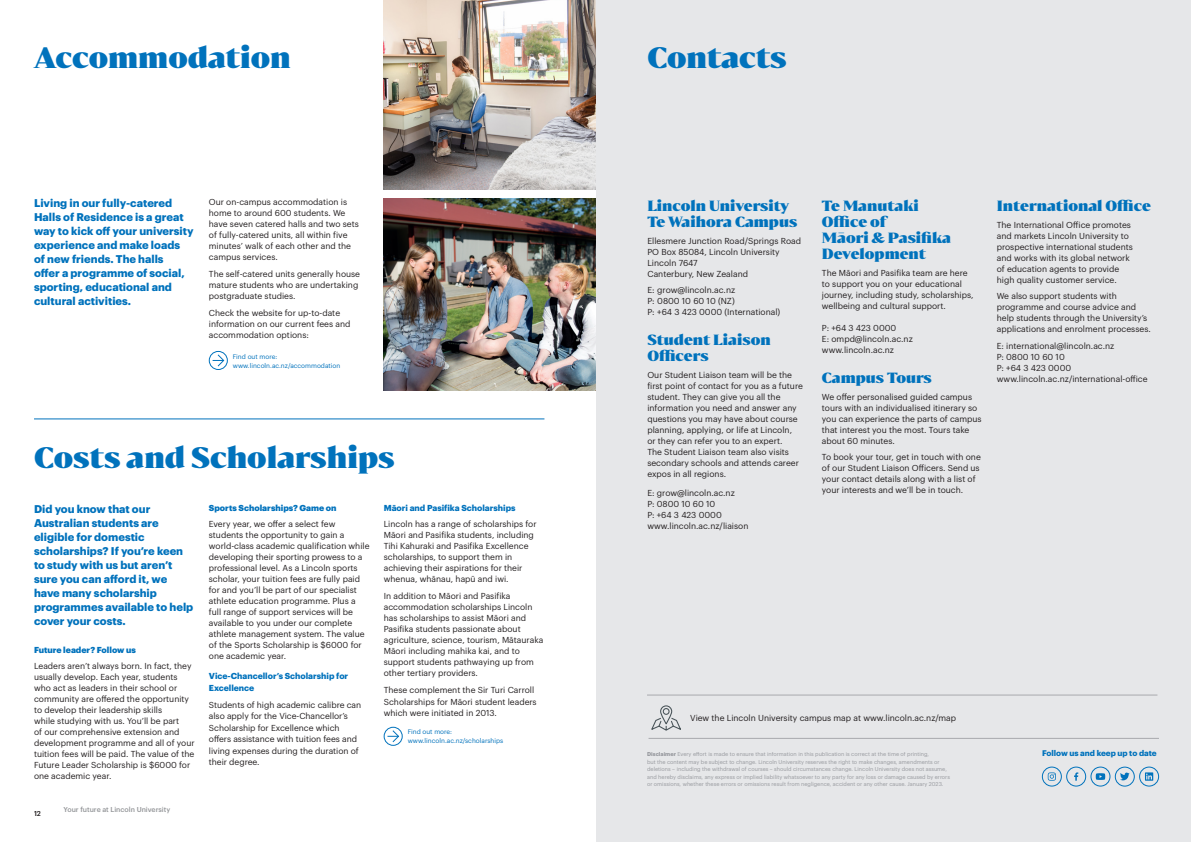
<style>
.page{position:relative;width:1191px;height:842px;background:#fff}
.page>*{position:absolute;margin:0;border:0;box-sizing:border-box;transform-origin:0 0}
.Main_Section_header{font:900 28px "Bw Darius";color:#0072bc}
.Heading_L1_28pt_34pt{font:900 28px "Bw Darius";color:#0072bc}
.Heading_L1_28pt_34pt-2{font:900 14px/16px "Bw Darius";color:#0072bc}
.Introduciton_11_14_B{font:700 11px/14px "Graphik";color:#0072bc}
.Body_Text_8_5_11_HAL{font:8.5px/11px "Graphik";color:#231f20}
.Body_Text_Half-Space{font:8.5px/11px "Graphik";color:#231f20}
.Body_Text_8_5pt_11pt{font:8.5px/11px "Graphik";color:#231f20}
.Subheading_L1{font:700 8.5px/11.5px "Graphik";color:#0072bc}
.Subheading_8_5_11_Bl{font:900 8.5px "Graphik";color:#0072bc}
.Subheading_L1-2{font:700 8px "Graphik";color:#0072bc}
.t1{font:500 7px "Graphik";color:#939598}
.t2{font:500 7px "Graphik";color:#231f20}
.Small_Body_Text{font:6.5px "Graphik";color:#0072bc}
.t3{font:5.5px/7.5px "Graphik";color:#a8a9ad}
.s1{font-weight:700}
</style>
<div class="page">
<div style="left:209px;top:351px;width:19px;height:19px;border:1px solid #0072bc;border-radius:50%"></div>
<svg style="left:213px;top:354px;width:12px;height:13px"></svg>
<img style="left:384px;top:198px;width:211px;height:193px">
<hr style="left:34px;top:418px;width:510px;height:1px;background:#0072bc">
<div style="left:384px;top:727px;width:18px;height:19px;border:1px solid #0072bc;border-radius:50%"></div>
<svg style="left:387px;top:730px;width:12px;height:13px"></svg>
<img style="left:384px;top:0;width:211px;height:190px">
<div style="left:596px;top:0;width:595px;height:842px;background:#e6e7e9"></div>
<hr style="left:648px;top:738px;width:511px;height:1px;background:#a8a9ad">
<div style="left:1066px;top:767px;width:20px;height:19px;border:1px solid #0072bc;border-radius:50%"></div>
<svg style="left:1074px;top:772px;width:4px;height:9px"></svg>
<div style="left:1042px;top:767px;width:19px;height:19px;border:1px solid #0072bc;border-radius:50%"></div>
<svg style="left:1047px;top:772px;width:9px;height:9px"></svg>
<div style="left:1115px;top:767px;width:19px;height:19px;border:1px solid #0072bc;border-radius:50%"></div>
<svg style="left:1120px;top:772px;width:9px;height:8px"></svg>
<div style="left:1090px;top:767px;width:20px;height:19px;border:1px solid #0072bc;border-radius:50%"></div>
<svg style="left:1095px;top:773px;width:10px;height:7px"></svg>
<div style="left:1139px;top:767px;width:20px;height:19px;border:1px solid #0072bc;border-radius:50%"></div>
<svg style="left:1145px;top:772px;width:8px;height:9px"></svg>
<hr style="left:647px;top:695px;width:510px;height:1px;background:#a8a9ad">
<svg style="left:651px;top:705px;width:30px;height:26px"></svg>
<p class="Main_Section_header" style="left:34px;top:38px;width:258px">Accommodation</p>
<p class="Introduciton_11_14_B" style="left:34px;top:195px;width:161px">Living in our fully-catered<br>Halls of Residence is a great way to kick off your university experience and make loads of new friends. The halls<br>offer a programme of social, sporting, educational and cultural activities.</p>
<p class="Body_Text_8_5_11_HAL" style="left:209px;top:196px;width:151px">Our on-campus accommodation is home to around 600 students. We have seven catered halls and two sets of fully-catered units, all within five minutes’ walk of each other and the campus services.</p>
<p class="Body_Text_8_5_11_HAL" style="left:209px;top:268px;width:153px">The self-catered units generally house mature students who are undertaking postgraduate studies.</p>
<p class="Body_Text_8_5_11_HAL" style="left:209px;top:306px;width:143px">Check the website for up-to-date information on our current fees and accommodation options:</p>
<p class="Small_Body_Text" style="left:233px;top:351px;width:46px">Find out more:</p>
<p class="Small_Body_Text" style="left:233px;top:360px;width:109px">www.lincoln.ac.nz/accommodation</p>
<p class="Main_Section_header" style="left:34px;top:438px;width:362px">Costs and Scholarships</p>
<p class="Introduciton_11_14_B" style="left:34px;top:501px;width:161px">Did you know that our<br>Australian students are eligible for domestic scholarships? If you’re keen to study with us but aren’t sure you can afford it, we have many scholarship programmes available to help cover your costs.</p>
<p class="Subheading_8_5_11_Bl" style="left:34px;top:643px;width:103px">Future leader? Follow us</p>
<p class="Body_Text_8_5_11_HAL" style="left:34px;top:660px;width:162px">Leaders aren’t always born. In fact, they usually develop. Each year, students who act as leaders in their school or community are offered the opportunity to develop their leadership skills<br>while studying with us. You’ll be part<br>of our comprehensive extension and development programme and all of your tuition fees will be paid. The value of the Future Leader Scholarship is $6000 for one academic year.</p>
<p class="t2" style="left:34px;top:809px;width:8px">12</p>
<p class="t1" style="left:64px;top:804px;width:108px">Your future at Lincoln University</p>
<p class="Subheading_8_5_11_Bl" style="left:209px;top:501px;width:129px">Sports Scholarships? Game on</p>
<p class="Body_Text_8_5_11_HAL" style="left:209px;top:518px;width:162px">Every year, we offer a select few students the opportunity to gain a world-class academic qualification while developing their sporting prowess to a professional level. As a Lincoln sports scholar, your tuition fees are fully paid for and you’ll be part of our specialist athlete education programme. Plus a full range of support services will be available to you under our complete athlete management system. The value of the Sports Scholarship is $6000 for one academic year.</p>
<p class="Subheading_L1" style="left:209px;top:670px;width:141px">Vice-Chancellor’s Scholarship for<br>Excellence</p>
<p class="Body_Text_Half-Space" style="left:209px;top:698px;width:154px;line-height:11.5px">Students of high academic calibre can also apply for the Vice-Chancellor’s Scholarship for Excellence which offers assistance with tuition fees and living expenses during the duration of their degree.</p>
<p class="Subheading_L1" style="left:384px;top:501px;width:133px">Māori and Pasifika Scholarships</p>
<p class="Body_Text_Half-Space" style="left:384px;top:518px;width:154px">Lincoln has a range of scholarships for Māori and Pasifika students, including Tihi Kahuraki and Pasifika Excellence scholarships, to support them in achieving their aspirations for their whenua, whānau, hapū and iwi.</p>
<p class="Body_Text_Half-Space" style="left:384px;top:590px;width:161px">In addition to Māori and Pasifika accommodation scholarships Lincoln has scholarships to assist Māori and Pasifika students passionate about agriculture, science, tourism, Mātauraka Māori including mahika kai, and to support students pathwaying up from other tertiary providers.</p>
<p class="Body_Text_8_5pt_11pt" style="left:384px;top:683px;width:154px;line-height:11.5px">These complement the Sir Turi Carroll<br>Scholarships for Māori student leaders which were initiated in 2013.</p>
<p class="Small_Body_Text" style="left:408px;top:727px;width:46px">Find out more:</p>
<p class="Small_Body_Text" style="left:408px;top:736px;width:97px">www.lincoln.ac.nz/scholarships</p>
<p class="Heading_L1_28pt_34pt" style="left:647px;top:38px;width:141px">Contacts</p>
<p class="Heading_L1_28pt_34pt-2" style="left:647px;top:197px;width:151px">Lincoln University<br>Te Waihora Campus</p>
<p class="Body_Text_8_5pt_11pt" style="left:647px;top:234px;width:155px">Ellesmere Junction Road/Springs Road</p>
<p class="Body_Text_8_5pt_11pt" style="left:647px;top:245px;width:134px">PO Box 85084, Lincoln University</p>
<p class="Body_Text_8_5pt_11pt" style="left:647px;top:256px;width:52px">Lincoln 7647</p>
<p class="Body_Text_8_5pt_11pt" style="left:647px;top:267px;width:102px">Canterbury, New Zealand</p>
<p class="Body_Text_8_5pt_11pt" style="left:647px;top:284px;width:89px">E: grow@lincoln.ac.nz</p>
<p class="Body_Text_8_5pt_11pt" style="left:647px;top:295px;width:89px">P: 0800 10 60 10 (NZ)</p>
<p class="Body_Text_8_5pt_11pt" style="left:647px;top:306px;width:134px">P: +64 3 423 0000 (International)</p>
<p class="Heading_L1_28pt_34pt-2" style="left:647px;top:331px;width:125px">Student Liaison<br>Officers</p>
<p class="Body_Text_8_5pt_11pt" style="left:647px;top:368px;width:157px">Our Student Liaison team will be the first point of contact for you as a future student. They can give you all the information you need and answer any questions you may have about course planning, applying, or life at Lincoln,<br>or they can refer you to an expert.<br>The Student Liaison team also visits secondary schools and attends career expos in all regions.</p>
<p class="Body_Text_8_5pt_11pt" style="left:647px;top:487px;width:89px">E: grow@lincoln.ac.nz</p>
<p class="Body_Text_8_5pt_11pt" style="left:647px;top:498px;width:69px">P: 0800 10 60 10</p>
<p class="Body_Text_8_5pt_11pt" style="left:647px;top:509px;width:76px">P: +64 3 423 0000</p>
<p class="Body_Text_8_5pt_11pt" style="left:647px;top:520px;width:103px">www.lincoln.ac.nz/liaison</p>
<h2 class="Heading_L1_28pt_34pt-2" style="left:822px;top:197px;width:130px">Te Manutaki<br>Office of<br>Māori &amp; Pasifika<br>Development</h2>
<p class="Body_Text_8_5_11_HAL" style="left:822px;top:266px;width:153px">The Māori and Pasifika team are here to support you on your educational journey, including study, scholarships, wellbeing and cultural support.</p>
<p class="Body_Text_8_5_11_HAL" style="left:822px;top:321px;width:92px">P: +64 3 423 0000<br>E: ompd@lincoln.ac.nz www.lincoln.ac.nz</p>
<h2 class="Heading_L1_28pt_34pt-2" style="left:822px;top:369px;width:111px">Campus Tours</h2>
<p class="Body_Text_8_5_11_HAL" style="left:822px;top:390px;width:161px">We offer personalised guided campus tours with an individualised itinerary so you can experience the parts of campus that interest you the most. Tours take about 60 minutes.</p>
<p class="Body_Text_8_5_11_HAL" style="left:822px;top:451px;width:160px">To book your tour, get in touch with one of our Student Liaison Officers. Send us your contact details along with a list of your interests and we’ll be in touch.</p>
<h2 class="Heading_L1_28pt_34pt-2" style="left:996px;top:197px;width:156px">International Office</h2>
<p class="Body_Text_8_5_11_HAL" style="left:996px;top:218px;width:138px">The International Office promotes and markets Lincoln University to prospective international students and works with its global network of education agents to provide high quality customer service.</p>
<p class="Body_Text_8_5_11_HAL" style="left:996px;top:290px;width:155px">We also support students with programme and course advice and help students through the University’s applications and enrolment processes.</p>
<p class="Body_Text_8_5_11_HAL" style="left:996px;top:340px;width:152px">E: international@lincoln.ac.nz<br>P: 0800 10 60 10<br>P: +64 3 423 0000 www.lincoln.ac.nz/international-office</p>
<p class="Body_Text_Half-Space" style="left:690px;top:712px;width:267px">View the Lincoln University campus map at www.lincoln.ac.nz/map</p>
<p class="t3" style="left:647px;top:750px;width:304px"><span class="s1">Disclaimer</span> Every effort is made to ensure that information in this publication is correct at the time of printing,<br>but the content may be subject to change. Lincoln University reserves the right to make changes, amendments or deletions – including the withdrawal of courses – should circumstances change. Lincoln University does not assume, and hereby disclaims, any express or implied liability whatsoever to any party for any loss or damage caused by errors or omissions, whether these errors or omissions result from negligence, accident or any other cause. January 2023.</p>
<p class="Subheading_L1-2" style="left:1042px;top:747px;width:116px">Follow us and keep up to date</p>
</div>
